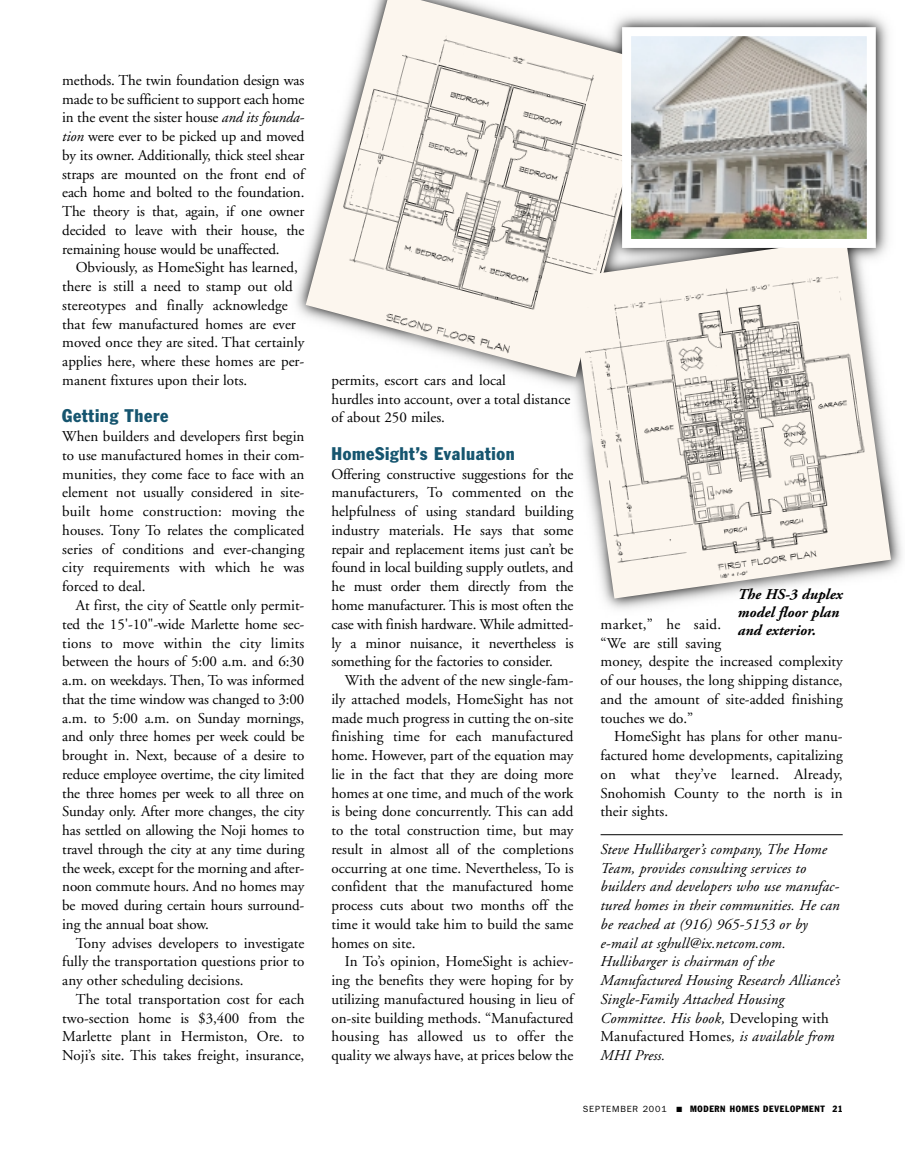
<style>
.page{position:relative;width:905px;height:1175px;background:#fff}
.page>*{position:absolute;margin:0;border:0;box-sizing:border-box;transform-origin:0 0}
.t1{font:condensed 18px "Franklin Gothic";letter-spacing:.035em;color:#16556f}
.t2{font:15px/18.8px "Adobe Garamond";color:#000;text-align:justify}
.t3{font:italic 15px/18.8px "Adobe Garamond";letter-spacing:.01em;color:#000}
.t4{font:italic 700 15px/18px "Adobe Garamond";color:#000}
.t5{font:condensed 9px "Franklin Gothic";letter-spacing:.08em;color:#000}
.s1{font-style:italic}
.s2{font-style:normal}
.s3{font-stretch:normal}
</style>
<div class="page">
<img style="left:296px;top:15px;width:606px;height:594px">
<hr style="left:600px;top:834px;width:242px;height:1px;background:#000">
<svg style="left:372px;top:0;width:287px;height:27px"></svg>
<img style="left:306px;top:13px;width:348px;height:364px">
<svg style="left:569px;top:238px;width:322px;height:360px;fill:#fcf6ee"></svg>
<img style="left:579px;top:267px;width:311px;height:331px">
<img style="left:632px;top:37px;width:233px;height:201px">
<div style="left:622px;top:27px;width:253px;height:221px;border:9px solid #fff"></div>
<p class="t2" style="left:62px;top:72px;width:244px">methods. The twin foundation design was made to be sufficient to support each home in the event the sister house <span class="s1">and its founda&shy;tion</span> were ever to be picked up and moved by its owner. Additionally, thick steel shear straps are mounted on the front end of each home and bolted to the foundation.<br>The theory is that, again, if one owner decided to leave with their house, the remaining house would be unaffected.</p>
<p class="t2" style="left:62px;top:259px;width:243px;text-align:left;text-indent:14px">Obviously, as HomeSight has learned, there is still a need to stamp out old stereotypes and finally acknowledge that few manufactured homes are ever moved once they are sited. That certainly applies here, where these homes are per&shy;manent fixtures upon their lots.</p>
<p class="t1" style="left:62px;top:409px;width:108px">Getting There</p>
<p class="t2" style="left:62px;top:428px;width:244px">When builders and developers first begin to use manufactured homes in their com&shy;munities, they come face to face with an element not usually considered in site&shy;built home construction: moving the houses. Tony To relates the complicated series of conditions and ever-changing city requirements with which he was forced to deal.</p>
<p class="t2" style="left:62px;top:597px;width:244px;text-indent:14px">At first, the city of Seattle only permit&shy;ted the 15'-10"-wide Marlette home sec&shy;tions to move within the city limits between the hours of 5:00 a.m. and 6:30 a.m. on weekdays. Then, To was informed that the time window was changed to 3:00 a.m. to 5:00 a.m. on Sunday mornings, and only three homes per week could be brought in. Next, because of a desire to reduce employee overtime, the city limited the three homes per week to all three on Sunday only. After more changes, the city has settled on allowing the Noji homes to travel through the city at any time during the week, except for the morning and after&shy;noon commute hours. And no homes may be moved during certain hours surround&shy;ing the annual boat show.</p>
<p class="t2" style="left:62px;top:934px;width:244px;text-indent:14px">Tony advises developers to investigate fully the transportation questions prior to any other scheduling decisions.</p>
<p class="t2" style="left:62px;top:991px;width:244px;text-indent:14px">The total transportation cost for each two-section home is $3,400 from the Marlette plant in Hermiston, Ore. to Noji’s site. This takes freight, insurance,</p>
<p class="t2" style="left:331px;top:372px;width:240px;text-align:left">permits, escort cars and local<br>hurdles into account, over a total distance of about 250 miles.</p>
<p class="t1" style="left:331px;top:447px;width:185px">HomeSight’s Evaluation</p>
<p class="t2" style="left:331px;top:466px;width:244px">Offering constructive suggestions for the manufacturers, To commented on the helpfulness of using standard building industry materials. He says that some repair and replacement items just can’t be found in local building supply outlets, and he must order them directly from the home manufacturer. This is most often the case with finish hardware. While admitted&shy;ly a minor nuisance, it nevertheless is something for the factories to consider.</p>
<p class="t2" style="left:331px;top:672px;width:244px;text-indent:14px">With the advent of the new single-fam&shy;ily attached models, HomeSight has not made much progress in cutting the on-site finishing time for each manufactured home. However, part of the equation may lie in the fact that they are doing more homes at one time, and much of the work is being done concurrently. This can add to the total construction time, but may result in almost all of the completions occurring at one time. Nevertheless, To is confident that the manufactured home process cuts about two months off the time it would take him to build the same homes on site.</p>
<p class="t2" style="left:331px;top:953px;width:244px;text-indent:14px">In To’s opinion, HomeSight is achiev&shy;ing the benefits they were hoping for by utilizing manufactured housing in lieu of on-site building methods. “Manufactured housing has allowed us to offer the quality we always have, at prices below the</p>
<p class="t4" style="left:737px;top:586px;width:106px">The HS-3 duplex model floor plan and exterior.</p>
<p class="t2" style="left:600px;top:616px;width:244px;text-align:left">market,” he said.<br>“We are still saving<br>money, despite the increased complexity of our houses, the long shipping distance, and the amount of site-added finishing touches we do.”</p>
<p class="t2" style="left:600px;top:728px;width:244px;text-indent:13px">HomeSight has plans for other manu&shy;factured home developments, capitalizing on what they’ve learned. Already, Snohomish County to the north is in their sights.</p>
<p class="t3" style="left:600px;top:841px;width:241px">Steve Hullibarger’s company, The Home Team, provides consulting services to builders and developers who use manufac&shy;tured homes in their communities. He can be reached at (916) 965-5153 or by e-mail at sghull@ix.netcom.com.<br>Hullibarger is chairman of the Manufactured Housing Research Alliance’s Single-Family Attached Housing Committee. His book, <span class="s2">Developing with Manufactured Homes</span>, is available from MHI Press.</p>
<p class="t5" style="left:583px;top:1105px;width:261px"><span class="s3">SEPTEMBER 2001</span> ■ MODERN HOMES DEVELOPMENT 21</p>
</div>
